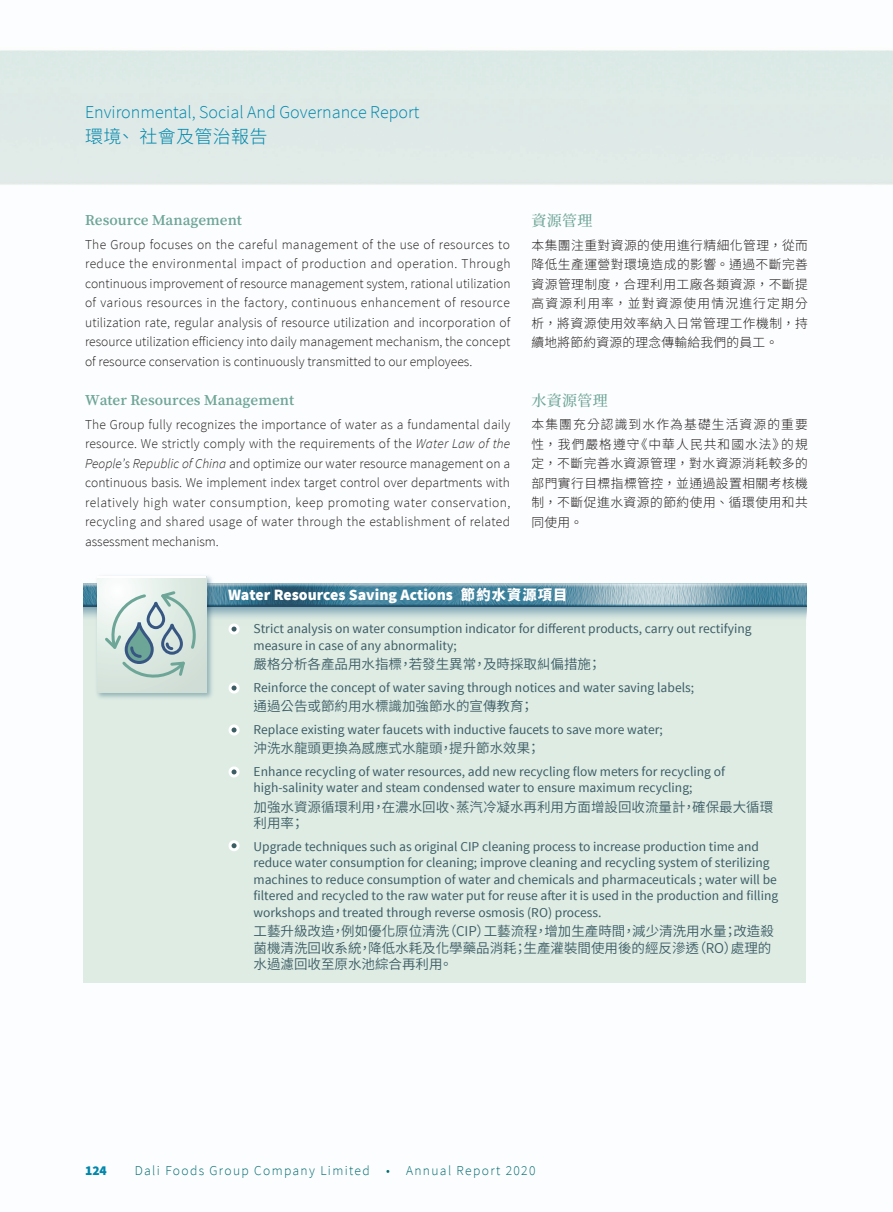
<style>
.page{position:relative;width:893px;height:1212px;background:#fff}
.page>*{position:absolute;margin:0;border:0;box-sizing:border-box;transform-origin:0 0}
.t1{font:300 18px "Source Sans Pro";color:#0087ab}
.t2{font:300 18px "Noto Sans CJ Ktc";letter-spacing:.02em;color:#0087ab}
.t3{font:900 15.75px "Source Sans Pro";color:#fff}
._02_H2_E{font:600 15px "Source Serif Pro";color:#6da597}
._002_H2_C{font:500 15px "Noto Serif CJ Ktc";letter-spacing:.02em;color:#6da597}
.t4{font:13.5px/16.5px "Source Sans Pro";color:#3d5d65}
._00_txt_E{font:300 13.5px/19.5px "Source Sans Pro";color:#231f20;text-align:justify}
.t5{font:600 13.5px/16.5px "Noto Sans CJ Ktc";color:#3d5d65}
.t6{font:300 13.5px "Source Sans Pro";letter-spacing:.1em;color:#006b70}
.t7{font:900 13.5px "Source Sans Pro";color:#0087ab}
._000_txt_C{font:300 12.75px/19.5px "Noto Sans CJ Ktc";letter-spacing:.04em;color:#231f20;text-align:justify}
.s1{font-style:italic}
.s2{font-family:"Noto Sans CJ Ktc";font-size:14.25px}
.s3{font-family:"Noto Sans CJ Ktc";font-weight:600}
</style>
<div class="page">
<img style="left:0;top:50px;width:893px;height:933px">
<div style="left:84px;top:583px;width:722px;height:399px;background:#deece4"></div>
<img style="left:84px;top:583px;width:722px;height:35px">
<img style="left:94px;top:573px;width:121px;height:125px">
<svg style="left:98px;top:578px;width:108px;height:114px"></svg>
<hr style="left:98px;top:576px;width:108px;height:2px;background:#fff">
<svg style="left:230px;top:625px;width:8px;height:8px"></svg>
<div style="left:228px;top:623px;width:12px;height:12px;border:3px solid #fff;border-radius:50%"></div>
<svg style="left:230px;top:684px;width:8px;height:8px"></svg>
<div style="left:228px;top:682px;width:12px;height:11px;border:3px solid #fff;border-radius:50%"></div>
<svg style="left:230px;top:726px;width:8px;height:8px"></svg>
<div style="left:228px;top:724px;width:12px;height:11px;border:3px solid #fff;border-radius:50%"></div>
<svg style="left:230px;top:768px;width:8px;height:8px"></svg>
<div style="left:228px;top:766px;width:12px;height:11px;border:3px solid #fff;border-radius:50%"></div>
<div style="left:230px;top:842px;width:8px;height:8px;background:#3d5d65;border-radius:50%"></div>
<div style="left:228px;top:840px;width:12px;height:11px;border:3px solid #fff;border-radius:50%"></div>
<svg style="left:102px;top:589px;width:96px;height:93px"></svg>
<h1 class="t1" style="left:85px;top:101px;width:336px">Environmental, Social And Governance Report</h1>
<h1 class="t2" style="left:85px;top:127px;width:184px">環境、社會及管治報告</h1>
<p class="_02_H2_E" style="left:85px;top:211px;width:159px">Resource Management</p>
<p class="_00_txt_E" style="left:85px;top:235px;width:427px">The Group focuses on the careful management of the use of resources to reduce the environmental impact of production and operation. Through continuous improvement of resource management system, rational utilization of various resources in the factory, continuous enhancement of resource utilization rate, regular analysis of resource utilization and incorporation of resource utilization efficiency into daily management mechanism, the concept of resource conservation is continuously transmitted to our employees.</p>
<p class="_02_H2_E" style="left:85px;top:391px;width:211px">Water Resources Management</p>
<p class="_00_txt_E" style="left:85px;top:414px;width:427px">The Group fully recognizes the importance of water as a fundamental daily resource. We strictly comply with the requirements of the <span class="s1">Water Law of the People’s Republic of China</span> and optimize our water resource management on a continuous basis. We implement index target control over departments with relatively high water consumption, keep promoting water conservation, recycling and shared usage of water through the establishment of related assessment mechanism.</p>
<p class="_002_H2_C" style="left:531px;top:212px;width:62px">資源管理</p>
<p class="_000_txt_C" style="left:531px;top:235px;width:278px">本集團注重對資源的使用進行精細化管理，從而降低生產運營對環境造成的影響。通過不斷完善資源管理制度，合理利用工廠各類資源，不斷提高資源利用率，並對資源使用情況進行定期分析，將資源使用效率納入日常管理工作機制，持續地將節約資源的理念傳輸給我們的員工。</p>
<p class="_002_H2_C" style="left:531px;top:392px;width:78px">水資源管理</p>
<p class="_000_txt_C" style="left:531px;top:415px;width:278px">本集團充分認識到水作為基礎生活資源的重要性，我們嚴格遵守《中華人民共和國水法》的規定，不斷完善水資源管理，對水資源消耗較多的部門實行目標指標管控，並通過設置相關考核機制，不斷促進水資源的節約使用、循環使用和共同使用。</p>
<p class="t3" style="left:228px;top:585px;width:341px">Water Resources Saving Actions <span class="s2">節約水資源項目</span></p>
<p class="t4" style="left:254px;top:620px;width:499px">Strict analysis on water consumption indicator for different products, carry out rectifying measure in case of any abnormality;</p>
<p class="t4" style="left:254px;top:653px;width:442px;line-height:22.5px"><span class="s3">嚴格分析各產品用水指標，若發生異常，及時採取糾偏措施；<br></span>Reinforce the concept of water saving through notices and water saving labels;</p>
<p class="t4" style="left:254px;top:695px;width:411px;line-height:22.5px"><span class="s3">通過公告或節約用水標識加強節水的宣傳教育；<br></span>Replace existing water faucets with inductive faucets to save more water;</p>
<p class="t4" style="left:254px;top:737px;width:473px;line-height:22.5px"><span class="s3">沖洗水龍頭更換為感應式水龍頭，提升節水效果；<br></span>Enhance recycling of water resources, add new recycling flow meters for recycling of</p>
<p class="t4" style="left:254px;top:778px;width:521px;line-height:19.5px">high-salinity water and steam condensed water to ensure maximum recycling;<br><span class="s3">加強水資源循環利用，在濃水回收、蒸汽冷凝水再利用方面增設回收流量計，確保最大循環</span></p>
<p class="t4" style="left:254px;top:812px;width:507px;line-height:22.5px"><span class="s3">利用率；<br></span>Upgrade techniques such as original CIP cleaning process to increase production time and</p>
<p class="t4" style="left:254px;top:854px;width:526px">reduce water consumption for cleaning; improve cleaning and recycling system of sterilizing machines to reduce consumption of water and chemicals and pharmaceuticals ; water will be filtered and recycled to the raw water put for reuse after it is used in the production and filling workshops and treated through reverse osmosis (RO) process.</p>
<p class="t5" style="left:254px;top:923px;width:522px">工藝升級改造，例如優化原位清洗（CIP）工藝流程，增加生產時間，減少清洗用水量；改造殺菌機清洗回收系統，降低水耗及化學藥品消耗；生產灌裝間使用後的經反滲透（RO）處理的水過濾回收至原水池綜合再利用。</p>
<p class="t7" style="left:85px;top:1162px;width:23px">124</p>
<p class="t6" style="left:135px;top:1162px;width:402px">Dali Foods Group Company Limited • Annual Report 2020</p>
</div>
